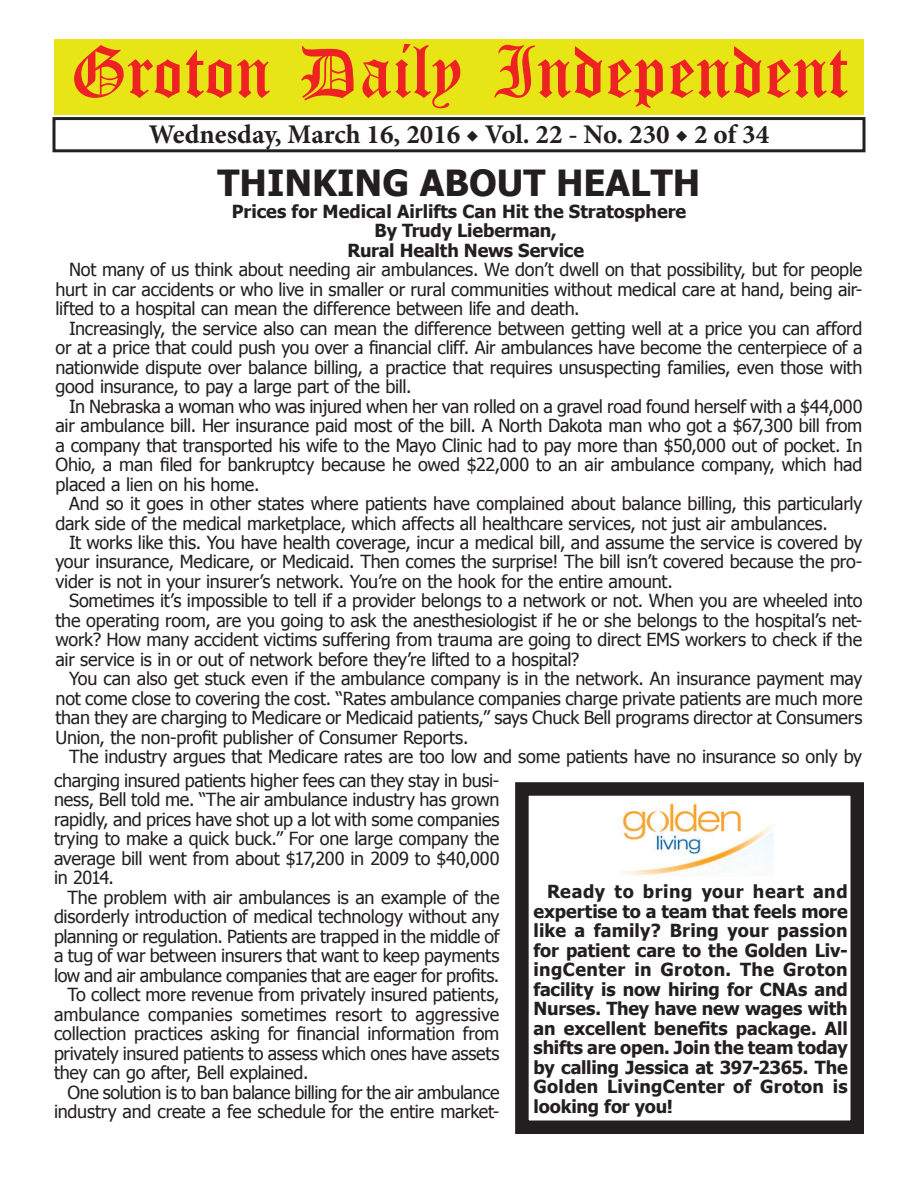
<style>
.page{position:relative;width:918px;height:1188px;background:#fff}
.page>*{position:absolute;margin:0;border:0;box-sizing:border-box;transform-origin:0 0}
.t1{font:54px "Old English Five";color:#ee2123}
.t2{font:700 36px "Tahoma";color:#231f20}
.t3{font:700 27px "Minion Pro";color:#231f20}
.t4{font:18px/19.5px "Tahoma";letter-spacing:-.015em;color:#231f20;text-align:justify}
.t5{font:700 18px/19.5px "Tahoma";color:#231f20;text-align:justify}
</style>
<div class="page">
<div style="left:52px;top:117px;width:814px;height:35px;border:3px solid #231f20"></div>
<div style="left:54px;top:40px;width:810px;height:75px;background:#e7e515"></div>
<img style="left:622px;top:803px;width:151px;height:73px">
<div style="left:515px;top:782px;width:349px;height:352px;border:14px solid #231f20"></div>
<h1 class="t1" style="left:70px;top:47px;width:779px">Groton Daily Independent</h1>
<h3 class="t3" style="left:149px;top:116px;width:622px">Wednesday, March 16, 2016 ◆ Vol. 22 - No. 230 ◆ 2 of 34</h3>
<h2 class="t2" style="left:218px;top:158px;width:484px">THINKING ABOUT HEALTH</h2>
<p class="t5" style="left:232px;top:200px;width:456px">Prices for Medical Airlifts Can Hit the Stratosphere</p>
<p class="t5" style="left:375px;top:220px;width:184px">By Trudy Lieberman,</p>
<p class="t5" style="left:347px;top:239px;width:238px">Rural Health News Service</p>
<p class="t4" style="left:56px;top:259px;width:808px;text-indent:14px">Not many of us think about needing air ambulances. We don’t dwell on that possibility, but for people hurt in car accidents or who live in smaller or rural communities without medical care at hand, being air&shy;lifted to a hospital can mean the difference between life and death.</p>
<p class="t4" style="left:56px;top:317px;width:809px;text-indent:14px">Increasingly, the service also can mean the difference between getting well at a price you can afford or at a price that could push you over a financial cliff. Air ambulances have become the centerpiece of a nationwide dispute over balance billing, a practice that requires unsuspecting families, even those with good insurance, to pay a large part of the bill.</p>
<p class="t4" style="left:56px;top:395px;width:809px;text-indent:14px">In Nebraska a woman who was injured when her van rolled on a gravel road found herself with a $44,000 air ambulance bill. Her insurance paid most of the bill. A North Dakota man who got a $67,300 bill from a company that transported his wife to the Mayo Clinic had to pay more than $50,000 out of pocket. In Ohio, a man filed for bankruptcy because he owed $22,000 to an air ambulance company, which had placed a lien on his home.</p>
<p class="t4" style="left:56px;top:493px;width:808px;text-indent:14px">And so it goes in other states where patients have complained about balance billing, this particularly dark side of the medical marketplace, which affects all healthcare services, not just air ambulances.</p>
<p class="t4" style="left:56px;top:532px;width:809px;text-indent:14px">It works like this. You have health coverage, incur a medical bill, and assume the service is covered by your insurance, Medicare, or Medicaid. Then comes the surprise! The bill isn’t covered because the pro&shy;vider is not in your insurer’s network. You’re on the hook for the entire amount.</p>
<p class="t4" style="left:56px;top:590px;width:808px;text-indent:14px">Sometimes it’s impossible to tell if a provider belongs to a network or not. When you are wheeled into the operating room, are you going to ask the anesthesiologist if he or she belongs to the hospital’s net&shy;work? How many accident victims suffering from trauma are going to direct EMS workers to check if the air service is in or out of network before they’re lifted to a hospital?</p>
<p class="t4" style="left:56px;top:668px;width:808px;text-indent:14px">You can also get stuck even if the ambulance company is in the network. An insurance payment may not come close to covering the cost. “Rates ambulance companies charge private patients are much more than they are charging to Medicare or Medicaid patients,” says Chuck Bell programs director at Consumers Union, the non-profit publisher of Consumer Reports.</p>
<p class="t4" style="left:54px;top:744px;width:810px;line-height:23.4px;text-indent:15px">The industry argues that Medicare rates are too low and some patients have no insurance so only by charging insured patients higher fees can they stay in busi-</p>
<p class="t4" style="left:54px;top:789px;width:447px">ness, Bell told me. “The air ambulance industry has grown rapidly, and prices have shot up a lot with some companies trying to make a quick buck.” For one large company the average bill went from about $17,200 in 2009 to $40,000 in 2014.</p>
<p class="t4" style="left:68px;top:887px;width:433px">The problem with air ambulances is an example of the</p>
<p class="t4" style="left:54px;top:906px;width:447px">disorderly introduction of medical technology without any</p>
<p class="t4" style="left:54px;top:926px;width:447px">planning or regulation. Patients are trapped in the middle of</p>
<p class="t4" style="left:54px;top:945px;width:447px">a tug of war between insurers that want to keep payments</p>
<p class="t4" style="left:54px;top:965px;width:447px">low and air ambulance companies that are eager for profits.</p>
<p class="t4" style="left:68px;top:984px;width:433px">To collect more revenue from privately insured patients,</p>
<p class="t4" style="left:54px;top:1004px;width:447px">ambulance companies sometimes resort to aggressive</p>
<p class="t4" style="left:54px;top:1023px;width:447px">collection practices asking for financial information from</p>
<p class="t4" style="left:54px;top:1043px;width:447px">privately insured patients to assess which ones have assets</p>
<p class="t4" style="left:54px;top:1062px;width:256px">they can go after, Bell explained.</p>
<p class="t4" style="left:68px;top:1082px;width:434px">One solution is to ban balance billing for the air ambulance</p>
<p class="t4" style="left:54px;top:1101px;width:447px">industry and create a fee schedule for the entire market-</p>
<p class="t5" style="left:534px;top:881px;width:316px;text-indent:14px">Ready to bring your heart and expertise to a team that feels more like a family? Bring your passion for patient care to the Golden Liv&shy;ingCenter in Groton. The Groton facility is now hiring for CNAs and Nurses. They have new wages with an excellent benefits package. All shifts are open. Join the team today by calling Jessica at 397-2365. The Golden LivingCenter of Groton is looking for you!</p>
</div>
